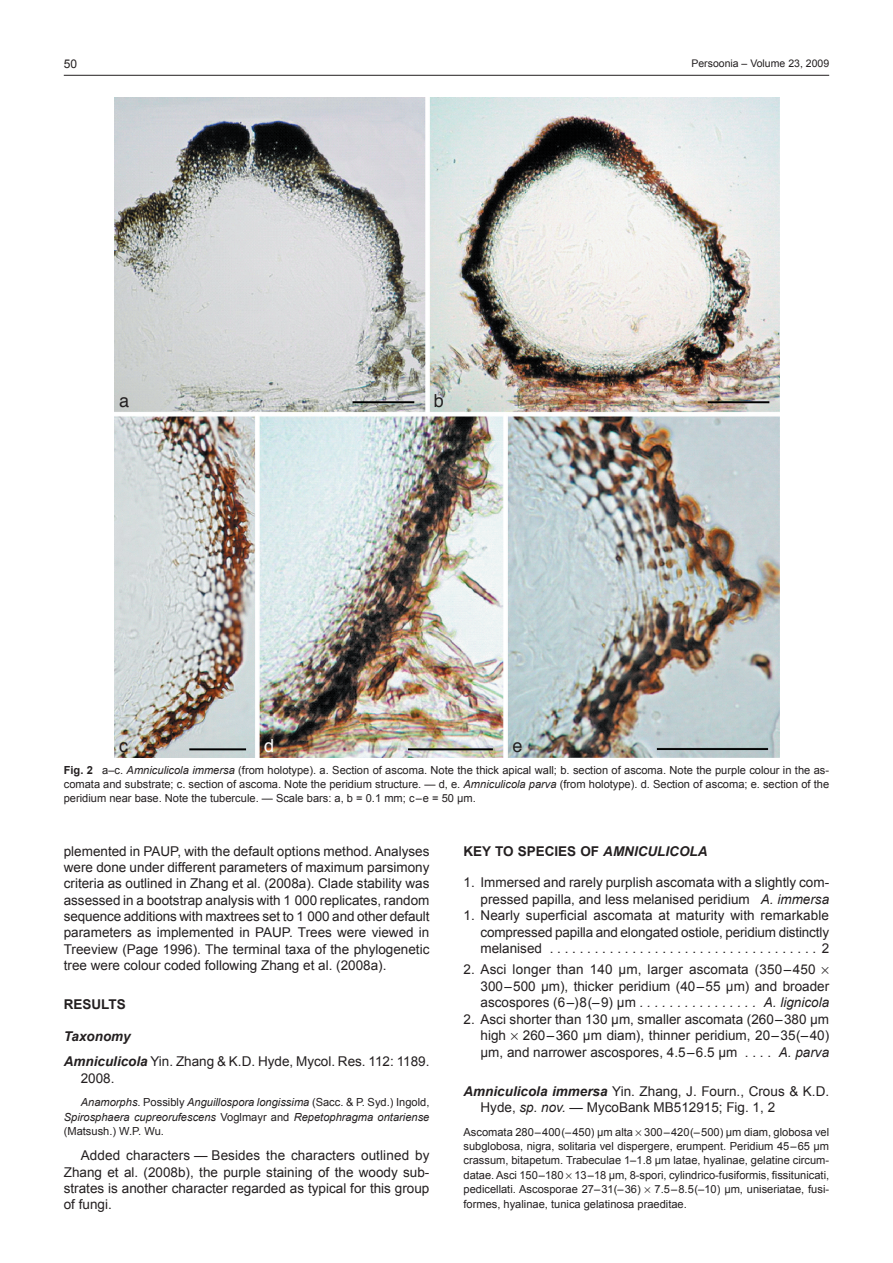
<style>
.page{position:relative;width:893px;height:1263px;background:#fff}
.page>*{position:absolute;margin:0;border:0;box-sizing:border-box;transform-origin:0 0}
.t1{font:18px "Helvetica";color:#231f20}
.t2{font:18px "Helvetica";color:#fff}
.t3{font:13.5px/16.4px "Arial";color:#231f20}
.t4{font:700 13.5px "Arial";color:#231f20}
.t5{font:italic 700 13.5px "Arial";color:#231f20}
.t6{font:italic 13.5px "Arial";color:#231f20}
.t7{font:12px "Arial";color:#231f20}
.t8{font:11.1px/14.4px "Arial";color:#231f20;text-align:justify}
.t9{font:italic 11.1px/14.4px "Arial";color:#231f20;text-align:justify}
.t10{font:10.5px "Arial";color:#231f20}
.s1{font-weight:700}
.s2{font-style:italic}
.s3{font-weight:700;font-style:italic}
.s4{font-style:normal}
</style>
<div class="page">
<hr style="left:64px;top:75px;width:765px;height:1px;background:#231f20">
<img style="left:115px;top:98px;width:664px;height:659px">
<p class="t7" style="left:64px;top:57px;width:15px">50</p>
<p class="t10" style="left:691px;top:57px;width:139px">Persoonia – Volume 23, 2009</p>
<h1 class="t1" style="left:119px;top:385px;width:12px">a</h1>
<h1 class="t1" style="left:119px;top:730px;width:10px">c</h1>
<h1 class="t2" style="left:264px;top:730px;width:12px">d</h1>
<h1 class="t1" style="left:434px;top:385px;width:12px">b</h1>
<h1 class="t1" style="left:512px;top:730px;width:12px">e</h1>
<p class="t8" style="left:64px;top:762px;width:767px"><span class="s1">FIG. 2</span> a–c. <span class="s2">Amniculicola immersa</span> (from holotype). a. Section of ascoma. Note the thick apical wall; b. section of ascoma. Note the purple colour in the as&shy;comata and substrate; c. section of ascoma. Note the peridium structure. — d, e. <span class="s2">Amniculicola parva</span> (from holotype). d. Section of ascoma; e. section of the peridium near base. Note the tubercule. — Scale bars: a, b = 0.1 mm; c–e = 50 µm.</p>
<p class="t3" style="left:64px;top:843px;width:367px;text-align:justify">plemented in PAUP, with the default options method. Analyses were done under different parameters of maximum parsimony criteria as outlined in Zhang et al. (2008a). Clade stability was assessed in a bootstrap analysis with 1 000 replicates, random sequence additions with maxtrees set to 1 000 and other default parameters as implemented in PAUP. Trees were viewed in Treeview (Page 1996). The terminal taxa of the phylogenetic tree were colour coded following Zhang et al. (2008a).</p>
<p class="t4" style="left:64px;top:997px;width:47px">RESULTS</p>
<p class="t3" style="left:64px;top:1023px;width:367px;line-height:25.5px"><span class="s3">Taxonomy<br>Amniculicola</span> Yin. Zhang &amp; K.D. Hyde, Mycol. Res. 112: 1189.</p>
<p class="t3" style="left:81px;top:1070px;width:35px">2008.</p>
<p class="t9" style="left:64px;top:1095px;width:367px;text-indent:17px">Anamorphs<span class="s4">. Possibly</span> Anguillospora longissima <span class="s4">(Sacc. &amp; P. Syd.) Ingold, </span>Spirosphaera cupreorufescens <span class="s4">Voglmayr and</span> Repetophragma ontariense <span class="s4">(Matsush.) W.P. Wu.</span></p>
<p class="t3" style="left:64px;top:1147px;width:367px;text-align:justify;text-indent:17px">Added characters — Besides the characters outlined by Zhang et al. (2008b), the purple staining of the woody sub&shy;strates is another character regarded as typical for this group of fungi.</p>
<p class="t4" style="left:463px;top:843px;width:64px">KEY TO SPECIES</p>
<p class="t5" style="left:580px;top:843px;width:126px"><span class="s4">OF</span> Amniculicola</p>
<p class="t3" style="left:463px;top:874px;width:367px;text-align:right">1. Immersed and rarely purplish ascomata with a slightly com&shy;pressed papilla, and less melanised peridium <span class="s2">A. immersa</span></p>
<p class="t3" style="left:480px;top:907px;width:350px;text-align:justify;text-indent:-17px">1. Nearly superficial ascomata at maturity with remarkable compressed papilla and elongated ostiole, peridium distinctly melanised ....................................</p>
<p class="t3" style="left:822px;top:940px;width:9px">2</p>
<p class="t3" style="left:480px;top:961px;width:350px;text-indent:-17px">2. Asci longer than 140 µm, larger ascomata (350–450<br>300–500 µm), thicker peridium (40–55 µm) and broader ascospores (6–)8(–9) µm <span class="s2">................</span></p>
<p class="t6" style="left:764px;top:995px;width:67px">A. lignicola</p>
<p class="t3" style="left:480px;top:1011px;width:350px;text-indent:-17px">2. Asci shorter than 130 µm, smaller ascomata (260–380 µm high</p>
<p class="t3" style="left:480px;top:1027px;width:350px;text-align:right">260–360 µm diam), thinner peridium, 20–35(–40)<br>µm, and narrower ascospores, 4.5–6.5 µm . . . . <span class="s2">A. parva</span></p>
<p class="t3" style="left:480px;top:1083px;width:350px;text-indent:-17px"><span class="s3">Amniculicola immersa</span> Yin. Zhang, J. Fourn., Crous &amp; K.D.<br>Hyde, <span class="s2">sp. nov.</span> — MycoBank MB512915; Fig. 1, 2</p>
<p class="t8" style="left:463px;top:1124px;width:367px">Ascomata 280–400(–450) µm alta 300–420(–500) µm diam, globosa vel subglobosa, nigra, solitaria vel dispergere, erumpent. Peridium 45–65 µm crassum, bitapetum. Trabeculae 1–1.8 µm latae, hyalinae, gelatine circum&shy;datae. Asci 150–180 13–18 µ m, 8-spori, cylindrico-fusiformis, fissitunicati, pedicellati. Ascosporae 27–31(–36)</p>
<p class="t8" style="left:463px;top:1182px;width:367px;text-indent:191px">7.5–8.5(–10) µm, uniseriatae, fusi&shy;formes, hyalinae, tunica gelatinosa praeditae.</p>
</div>
